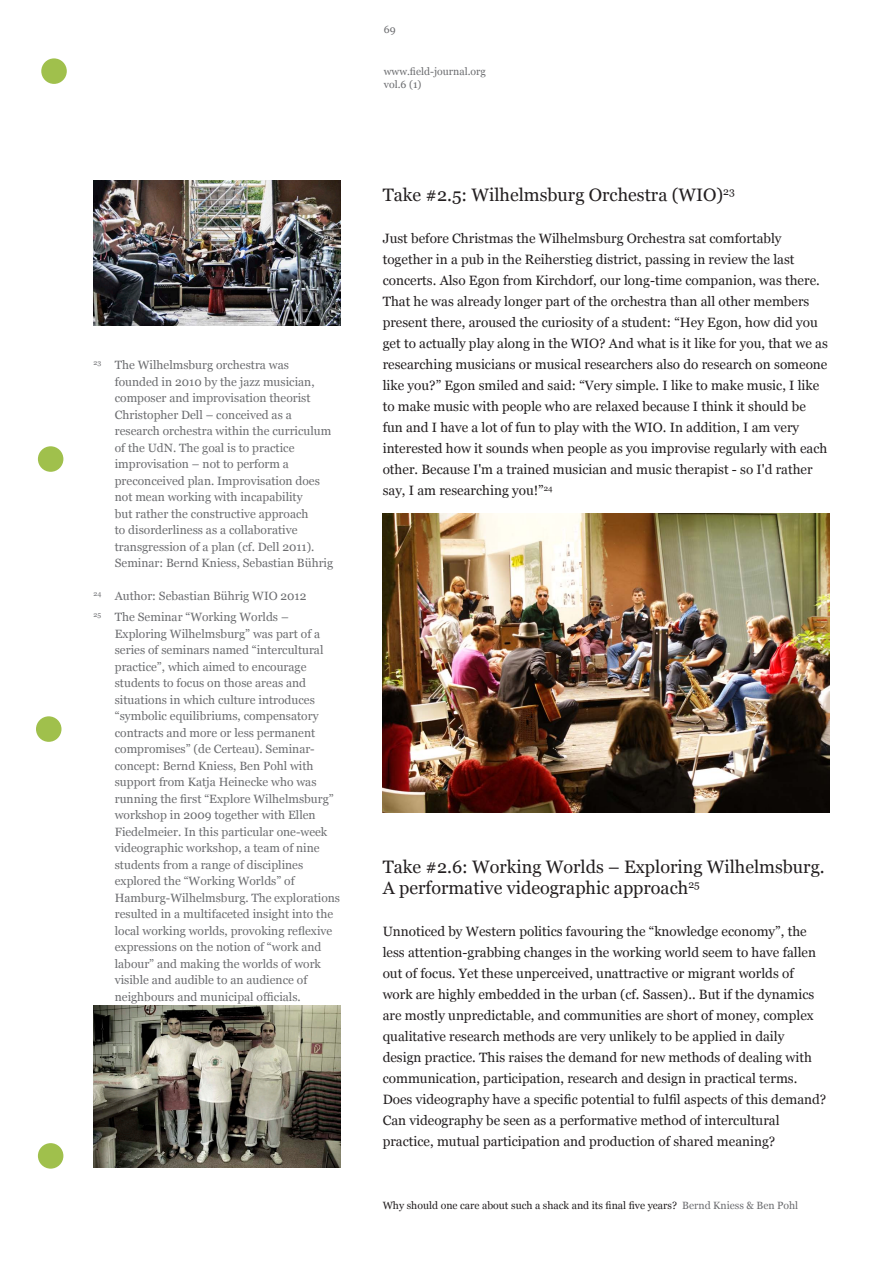
<style>
.page{position:relative;width:893px;height:1263px;background:#fff}
.page>*{position:absolute;margin:0;border:0;box-sizing:border-box;transform-origin:0 0}
.t1{font:18px/21px "Georgia";color:#231f20}
.t2{font:13.5px/21px "Georgia";color:#231f20}
.t3{font:12px/16.5px "Georgia";color:#6c6d70}
.t4{font:10.5px "Georgia";color:#231f20}
.t5{font:10.5px/12.6px "Georgia";color:#6c6d70}
.s1{color:#6c6d70}
</style>
<div class="page">
<div style="left:41px;top:58px;width:26px;height:26px;background:#a0c04c;border-radius:50%"></div>
<div style="left:38px;top:446px;width:25px;height:26px;background:#a0c04c;border-radius:50%"></div>
<div style="left:36px;top:716px;width:25px;height:26px;background:#a0c04c;border-radius:50%"></div>
<div style="left:38px;top:1143px;width:25px;height:25px;background:#a0c04c;border-radius:50%"></div>
<img style="left:383px;top:513px;width:446px;height:299px">
<img style="left:93px;top:180px;width:247px;height:146px">
<img style="left:94px;top:1005px;width:246px;height:162px">
<p class="t3" style="left:115px;top:357px;width:220px;text-indent:-21px"><sup>23</sup> The Wilhelmsburg orchestra was founded in 2010 by the jazz musician, composer and improvisation theorist Christopher Dell – conceived as a research orchestra within the curriculum of the UdN. The goal is to practice improvisation – not to perform a preconceived plan. Improvisation does not mean working with incapability<br>but rather the constructive approach<br>to disorderliness as a collaborative transgression of a plan (cf. Dell 2011).<br>Seminar: Bernd Kniess, Sebastian Bührig</p>
<p class="t3" style="left:94px;top:586px;width:214px;line-height:21px"><sup>24</sup> Author: Sebastian Bührig WIO 2012<br><sup>25</sup> The Seminar “Working Worlds –</p>
<p class="t3" style="left:115px;top:625px;width:227px">Exploring Wilhelmsburg” was part of a series of seminars named “intercultural practice”, which aimed to encourage students to focus on those areas and situations in which culture introduces “symbolic equilibriums, compensatory contracts and more or less permanent compromises” (de Certeau). Seminar&shy;concept: Bernd Kniess, Ben Pohl with support from Katja Heinecke who was running the first “Explore Wilhelmsburg” workshop in 2009 together with Ellen Fiedelmeier. In this particular one-week videographic workshop, a team of nine students from a range of disciplines explored the “Working Worlds” of Hamburg-Wilhelmsburg. The explorations resulted in a multifaceted insight into the local working worlds, provoking reflexive expressions on the notion of “work and labour” and making the worlds of work visible and audible to an audience of neighbours and municipal officials.</p>
<p class="t5" style="left:384px;top:24px;width:13px">69</p>
<p class="t5" style="left:384px;top:66px;width:103px">www.field-journal.org vol.6 (1)</p>
<h1 class="t1" style="left:383px;top:185px;width:354px">Take #2.5: Wilhelmsburg Orchestra (WIO)<sup>23</sup></h1>
<p class="t2" style="left:383px;top:228px;width:447px">Just before Christmas the Wilhelmsburg Orchestra sat comfortably together in a pub in the Reiherstieg district, passing in review the last concerts. Also Egon from Kirchdorf, our long-time companion, was there.<br>That he was already longer part of the orchestra than all other members present there, aroused the curiosity of a student: “Hey Egon, how did you get to actually play along in the WIO? And what is it like for you, that we as researching musicians or musical researchers also do research on someone like you?” Egon smiled and said: “Very simple. I like to make music, I like to make music with people who are relaxed because I think it should be fun and I have a lot of fun to play with the WIO. In addition, I am very interested how it sounds when people as you improvise regularly with each other. Because I'm a trained musician and music therapist - so I'd rather say, I am researching you!”<sup>24</sup></p>
<h1 class="t1" style="left:383px;top:857px;width:443px">Take #2.6: Working Worlds – Exploring Wilhelmsburg.<br>A performative videographic approach<sup>25</sup></h1>
<p class="t2" style="left:383px;top:921px;width:445px">Unnoticed by Western politics favouring the “knowledge economy”, the less attention-grabbing changes in the working world seem to have fallen out of focus. Yet these unperceived, unattractive or migrant worlds of work are highly embedded in the urban (cf. Sassen).. But if the dynamics are mostly unpredictable, and communities are short of money, complex qualitative research methods are very unlikely to be applied in daily design practice. This raises the demand for new methods of dealing with communication, participation, research and design in practical terms.<br>Does videography have a specific potential to fulfil aspects of this demand?<br>Can videography be seen as a performative method of intercultural practice, mutual participation and production of shared meaning?</p>
<p class="t4" style="left:383px;top:1199px;width:417px">Why should one care about such a shack and its final five years? <span class="s1">Bernd Kniess &amp; Ben Pohl</span></p>
</div>
